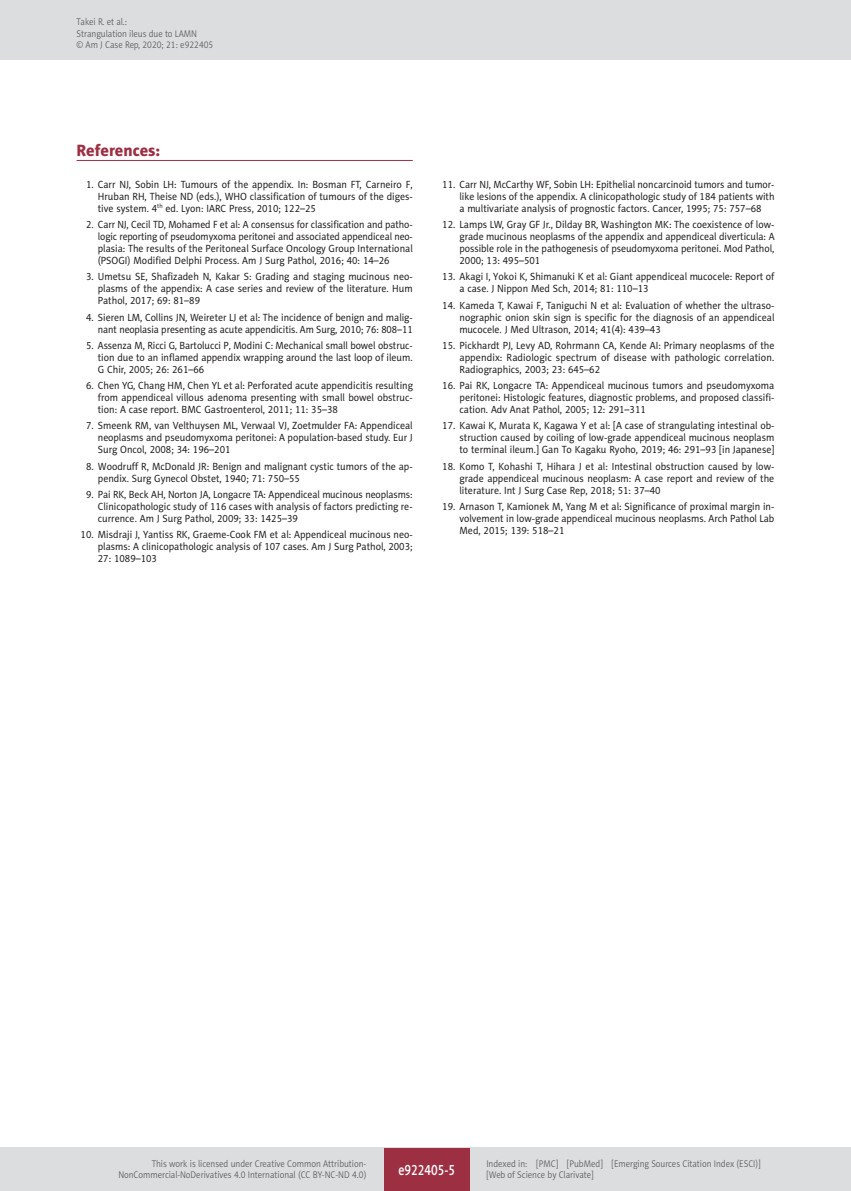
<style>
.page{position:relative;width:851px;height:1191px;background:#fff}
.page>*{position:absolute;margin:0;border:0;box-sizing:border-box;transform-origin:0 0}
.AJCR_Referencje_Tytu{font:16.5px "Naomi Sans EFN Heavy";color:#9d2f42}
.t1{font:15px "Naomi Sans EFN Medium";color:#fff;scale:.8 1}
.AJCR_Referencje_punk{font:10.5px/12px "Naomi Sans EFN";color:#231f20;text-align:justify;scale:.95 1}
.AJCR_Referencje_punk-2{font:10.5px/12px "Naomi Sans EFN";color:#231f20;text-align:justify;scale:.94 1}
.t2{font:9.75px/11.2px "Naomi Sans EFN Light";color:#57585a;scale:.9 1}
</style>
<div class="page">
<hr style="left:77px;top:160px;width:335px;height:1px;background:#9d2f42">
<div style="left:0;top:0;width:850px;height:60px;background:#dcdddf"></div>
<div style="left:0;top:1148px;width:850px;height:43px;background:#dcdddf"></div>
<div style="left:384px;top:1147px;width:85px;height:43px;background:#9d2f42"></div>
<p class="t2" style="left:77px;top:16px;width:153px">Takei R. et al.:<br>Strangulation ileus due to LAMN<br>© Am J Case Rep, 2020; 21: e922405</p>
<p class="AJCR_Referencje_Tytu" style="left:77px;top:140px;width:85px">References:</p>
<p class="AJCR_Referencje_punk" style="left:98px;top:178px;width:333px;text-indent:-12px">1. Carr NJ, Sobin LH: Tumours of the appendix. In: Bosman FT, Carneiro F, Hruban RH, Theise ND (eds.), WHO classification of tumours of the diges&shy;tive system. 4<sup>th</sup> ed. Lyon: IARC Press, 2010; 122–25</p>
<p class="AJCR_Referencje_punk-2" style="left:98px;top:219px;width:336px;text-indent:-12px">2. Carr NJ, Cecil TD, Mohamed F et al: A consensus for classification and patho&shy;logic reporting of pseudomyxoma peritonei and associated appendiceal neo&shy;plasia: The results of the Peritoneal Surface Oncology Group International (PSOGI) Modified Delphi Process. Am J Surg Pathol, 2016; 40: 14–26</p>
<p class="AJCR_Referencje_punk" style="left:98px;top:271px;width:333px;text-indent:-12px">3. Umetsu SE, Shafizadeh N, Kakar S: Grading and staging mucinous neo&shy;plasms of the appendix: A case series and review of the literature. Hum Pathol, 2017; 69: 81–89</p>
<p class="AJCR_Referencje_punk" style="left:86px;top:311px;width:345px;text-align:right">4. Sieren LM, Collins JN, Weireter LJ et al: The incidence of benign and malig&shy;nant neoplasia presenting as acute appendicitis. Am Surg, 2010; 76: 808–11</p>
<p class="AJCR_Referencje_punk-2" style="left:98px;top:339px;width:336px;text-indent:-12px">5. Assenza M, Ricci G, Bartolucci P, Modini C: Mechanical small bowel obstruc&shy;tion due to an inflamed appendix wrapping around the last loop of ileum.<br>G Chir, 2005; 26: 261–66</p>
<p class="AJCR_Referencje_punk" style="left:98px;top:380px;width:333px;text-indent:-12px">6. Chen YG, Chang HM, Chen YL et al: Perforated acute appendicitis resulting from appendiceal villous adenoma presenting with small bowel obstruc&shy;tion: A case report. BMC Gastroenterol, 2011; 11: 35–38</p>
<p class="AJCR_Referencje_punk" style="left:98px;top:420px;width:333px;text-indent:-12px">7. Smeenk RM, van Velthuysen ML, Verwaal VJ, Zoetmulder FA: Appendiceal neoplasms and pseudomyxoma peritonei: A population-based study. Eur J Surg Oncol, 2008; 34: 196–201</p>
<p class="AJCR_Referencje_punk" style="left:98px;top:460px;width:333px;text-indent:-12px">8. Woodruff R, McDonald JR: Benign and malignant cystic tumors of the ap&shy;pendix. Surg Gynecol Obstet, 1940; 71: 750–55</p>
<p class="AJCR_Referencje_punk-2" style="left:98px;top:488px;width:336px;text-indent:-12px">9. Pai RK, Beck AH, Norton JA, Longacre TA: Appendiceal mucinous neoplasms:<br>Clinicopathologic study of 116 cases with analysis of factors predicting re&shy;currence. Am J Surg Pathol, 2009; 33: 1425–39</p>
<p class="AJCR_Referencje_punk" style="left:98px;top:529px;width:333px;text-indent:-17px">10. Misdraji J, Yantiss RK, Graeme-Cook FM et al: Appendiceal mucinous neo&shy;plasms: A clinicopathologic analysis of 107 cases. Am J Surg Pathol, 2003; 27: 1089–103</p>
<p class="AJCR_Referencje_punk-2" style="left:459px;top:178px;width:336px;text-indent:-17px">11. Carr NJ, McCarthy WF, Sobin LH: Epithelial noncarcinoid tumors and tumor&shy;like lesions of the appendix. A clinicopathologic study of 184 patients with a multivariate analysis of prognostic factors. Cancer, 1995; 75: 757–68</p>
<p class="AJCR_Referencje_punk" style="left:459px;top:219px;width:333px;text-indent:-17px">12. Lamps LW, Gray GF Jr., Dilday BR, Washington MK: The coexistence of low&shy;grade mucinous neoplasms of the appendix and appendiceal diverticula: A possible role in the pathogenesis of pseudomyxoma peritonei. Mod Pathol, 2000; 13: 495–501</p>
<p class="AJCR_Referencje_punk" style="left:459px;top:271px;width:333px;text-indent:-17px">13. Akagi I, Yokoi K, Shimanuki K et al: Giant appendiceal mucocele: Report of a case. J Nippon Med Sch, 2014; 81: 110–13</p>
<p class="AJCR_Referencje_punk" style="left:459px;top:299px;width:333px;text-indent:-17px">14. Kameda T, Kawai F, Taniguchi N et al: Evaluation of whether the ultraso&shy;nographic onion skin sign is specific for the diagnosis of an appendiceal mucocele. J Med Ultrason, 2014; 41(4): 439–43</p>
<p class="AJCR_Referencje_punk" style="left:459px;top:339px;width:333px;text-indent:-17px">15. Pickhardt PJ, Levy AD, Rohrmann CA, Kende AI: Primary neoplasms of the appendix: Radiologic spectrum of disease with pathologic correlation.<br>Radiographics, 2003; 23: 645–62</p>
<p class="AJCR_Referencje_punk" style="left:459px;top:380px;width:333px;text-indent:-17px">16. Pai RK, Longacre TA: Appendiceal mucinous tumors and pseudomyxoma peritonei: Histologic features, diagnostic problems, and proposed classifi&shy;cation. Adv Anat Pathol, 2005; 12: 291–311</p>
<p class="AJCR_Referencje_punk" style="left:459px;top:420px;width:333px;text-indent:-17px">17. Kawai K, Murata K, Kagawa Y et al: [A case of strangulating intestinal ob&shy;struction caused by coiling of low-grade appendiceal mucinous neoplasm to terminal ileum.] Gan To Kagaku Ryoho, 2019; 46: 291–93 [in Japanese]</p>
<p class="AJCR_Referencje_punk" style="left:459px;top:460px;width:333px;text-indent:-17px">18. Komo T, Kohashi T, Hihara J et al: Intestinal obstruction caused by low&shy;grade appendiceal mucinous neoplasm: A case report and review of the literature. Int J Surg Case Rep, 2018; 51: 37–40</p>
<p class="AJCR_Referencje_punk" style="left:459px;top:500px;width:333px;text-indent:-17px">19. Arnason T, Kamionek M, Yang M et al: Significance of proximal margin in&shy;volvement in low-grade appendiceal mucinous neoplasms. Arch Pathol Lab Med, 2015; 139: 518–21</p>
<p class="t2" style="left:118px;top:1158px;width:277px;text-align:right">This work is licensed under Creative Common Attribution-<br>NonCommercial-NoDerivatives 4.0 International (CC BY-NC-ND 4.0)</p>
<h2 class="t1" style="left:398px;top:1160px;width:72px">e922405-5</h2>
<p class="t2" style="left:486px;top:1158px;width:306px">Indexed in: [PMC] [PubMed] [Emerging Sources Citation Index (ESCI)] [Web of Science by Clarivate]</p>
</div>
